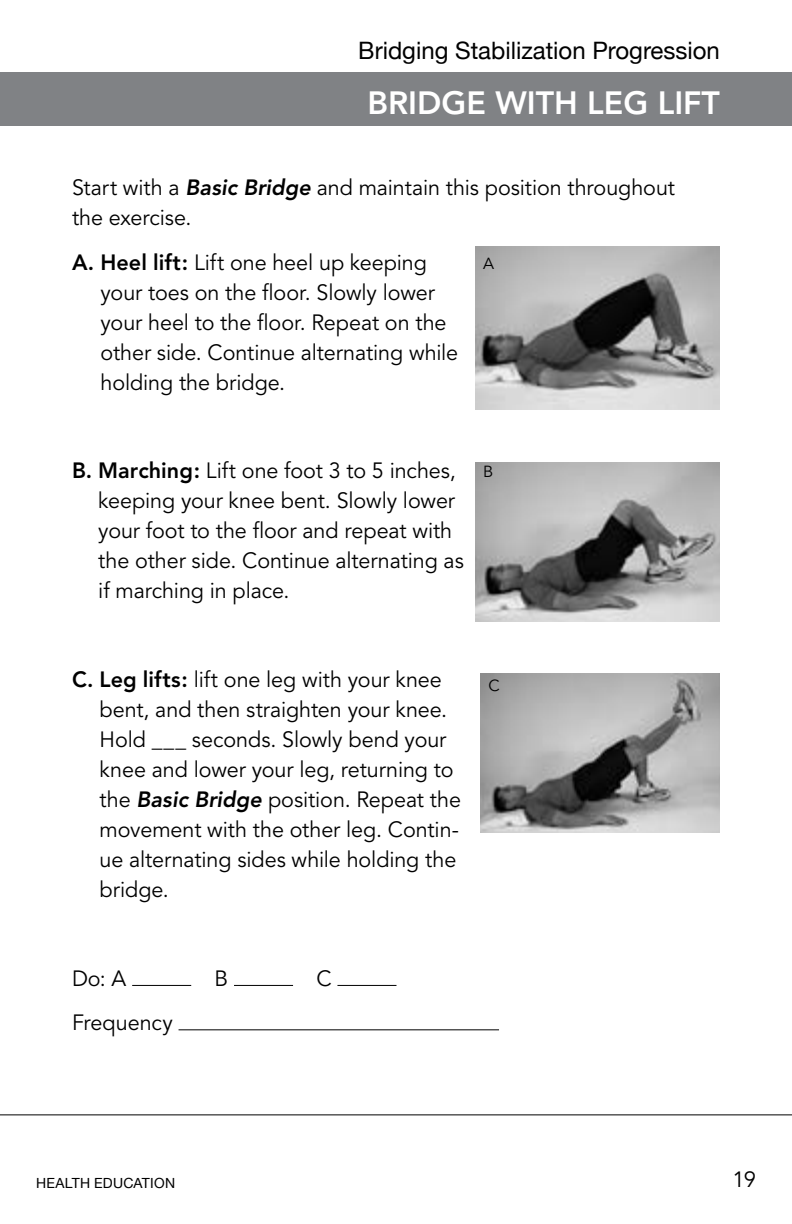
<style>
.page{position:relative;width:792px;height:1224px;background:#fff}
.page>*{position:absolute;margin:0;border:0;box-sizing:border-box;transform-origin:0 0}
.t1{font:800 32px "Avenir";color:#fff}
.t2{font:24px "Helvetica Neue";color:#000}
.TEXT{font:22px/30px "Avenir";letter-spacing:-.005em;color:#000}
.t3{font:16px "Avenir";color:#000}
.t4{font:14px "Helvetica Neue";letter-spacing:.02em;color:#000}
.s1{font-weight:800;font-style:italic}
.s2{font-weight:800}
</style>
<div class="page">
<div style="left:0;top:72px;width:792px;height:54px;background:#808285"></div>
<img style="left:481px;top:674px;width:239px;height:159px">
<img style="left:475px;top:462px;width:245px;height:159px">
<img style="left:475px;top:246px;width:245px;height:163px">
<hr style="left:0;top:1114px;width:792px;height:1px;background:#000">
<hr style="left:132px;top:985px;width:59px;height:1px;background:#000">
<hr style="left:234px;top:985px;width:59px;height:1px;background:#000">
<hr style="left:337px;top:985px;width:59px;height:1px;background:#000">
<hr style="left:179px;top:1029px;width:320px;height:1px;background:#000">
<p class="t2" style="left:358px;top:33px;width:363px">Bridging Stabilization Progression</p>
<p class="t1" style="left:367px;top:84px;width:354px">BRIDGE WITH LEG LIFT</p>
<p class="TEXT" style="left:72px;top:173px;width:605px">Start with a <span class="s1">Basic Bridge</span> and maintain this position throughout the exercise.</p>
<p class="TEXT" style="left:101px;top:248px;width:359px;text-indent:-29px"><span class="s2">A. Heel lift:</span> Lift one heel up keeping your toes on the floor. Slowly lower your heel to the floor. Repeat on the other side. Continue alternating while holding the bridge.</p>
<p class="t3" style="left:483px;top:254px;width:12px">A</p>
<p class="TEXT" style="left:98px;top:456px;width:367px;text-indent:-26px"><span class="s2">B. Marching:</span> Lift one foot 3 to 5 inches, keeping your knee bent. Slowly lower your foot to the floor and repeat with the other side. Continue alternating as if marching in place.</p>
<p class="t3" style="left:483px;top:462px;width:12px">B</p>
<p class="TEXT" style="left:100px;top:665px;width:363px;text-indent:-28px"><span class="s2">C. Leg lifts:</span> lift one leg with your knee bent, and then straighten your knee.<br>Hold ___ seconds. Slowly bend your knee and lower your leg, returning to the <span class="s1">Basic Bridge</span> position. Repeat the movement with the other leg. Contin&shy;ue alternating sides while holding the bridge.</p>
<p class="t3" style="left:488px;top:676px;width:13px">C</p>
<p class="TEXT" style="left:72px;top:964px;width:56px">Do: A</p>
<p class="TEXT" style="left:215px;top:964px;width:15px">B</p>
<p class="TEXT" style="left:316px;top:964px;width:17px">C</p>
<p class="TEXT" style="left:72px;top:1008px;width:102px">Frequency</p>
<p class="t4" style="left:36px;top:1173px;width:141px">HEALTH EDUCATION</p>
<p class="TEXT" style="left:732px;top:1166px;width:25px">19</p>
</div>
